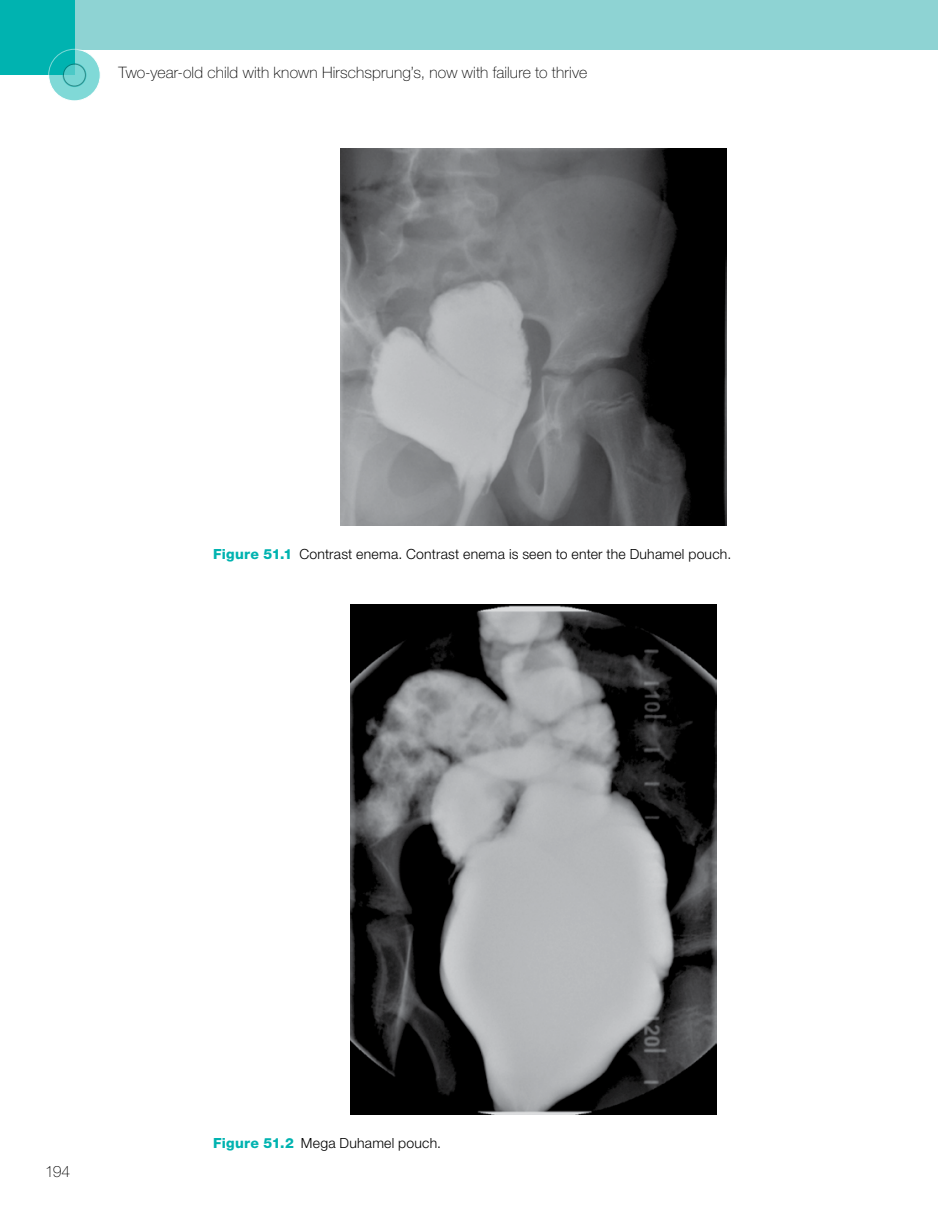
<style>
.page{position:relative;width:938px;height:1221px;background:#fff}
.page>*{position:absolute;margin:0;border:0;box-sizing:border-box;transform-origin:0 0}
.RunningHead{font:100 15.75px "Helvetica Neue LT Std";letter-spacing:.01em;color:#000}
.Folio{font:100 15.75px "Helvetica Neue LT Std";color:#000}
.FC{font:300 14px "Helvetica Neue LT Std";letter-spacing:.015em;color:#000}
.s1{font-weight:800;color:#00b3b0}
</style>
<div class="page">
<img style="left:350px;top:604px;width:367px;height:510px">
<img style="left:340px;top:149px;width:387px;height:376px">
<div style="left:74px;top:0;width:864px;height:49px;background:#8ed3d3"></div>
<div style="left:0;top:0;width:74px;height:75px;background:#00b3b0"></div>
<svg style="left:49px;top:49px;width:51px;height:52px;fill:#80d9d7"></svg>
<div style="left:48px;top:49px;width:52px;height:52px;border:1px solid #fff;border-radius:50%"></div>
<svg style="left:63px;top:64px;width:22px;height:22px"></svg>
<div style="left:63px;top:64px;width:23px;height:22px;border:1px solid #000;border-radius:50%"></div>
<p class="RunningHead" style="left:119px;top:63px;width:470px">Two-year-old child with known Hirschsprung’s, now with failure to thrive</p>
<p class="FC" style="left:213px;top:545px;width:519px"><span class="s1">Figure 51.1</span> Contrast enema. Contrast enema is seen to enter the Duhamel pouch.</p>
<p class="Folio" style="left:45px;top:1161px;width:27px">194</p>
<p class="FC" style="left:213px;top:1134px;width:229px"><span class="s1">Figure 51.2</span> Mega Duhamel pouch.</p>
</div>
